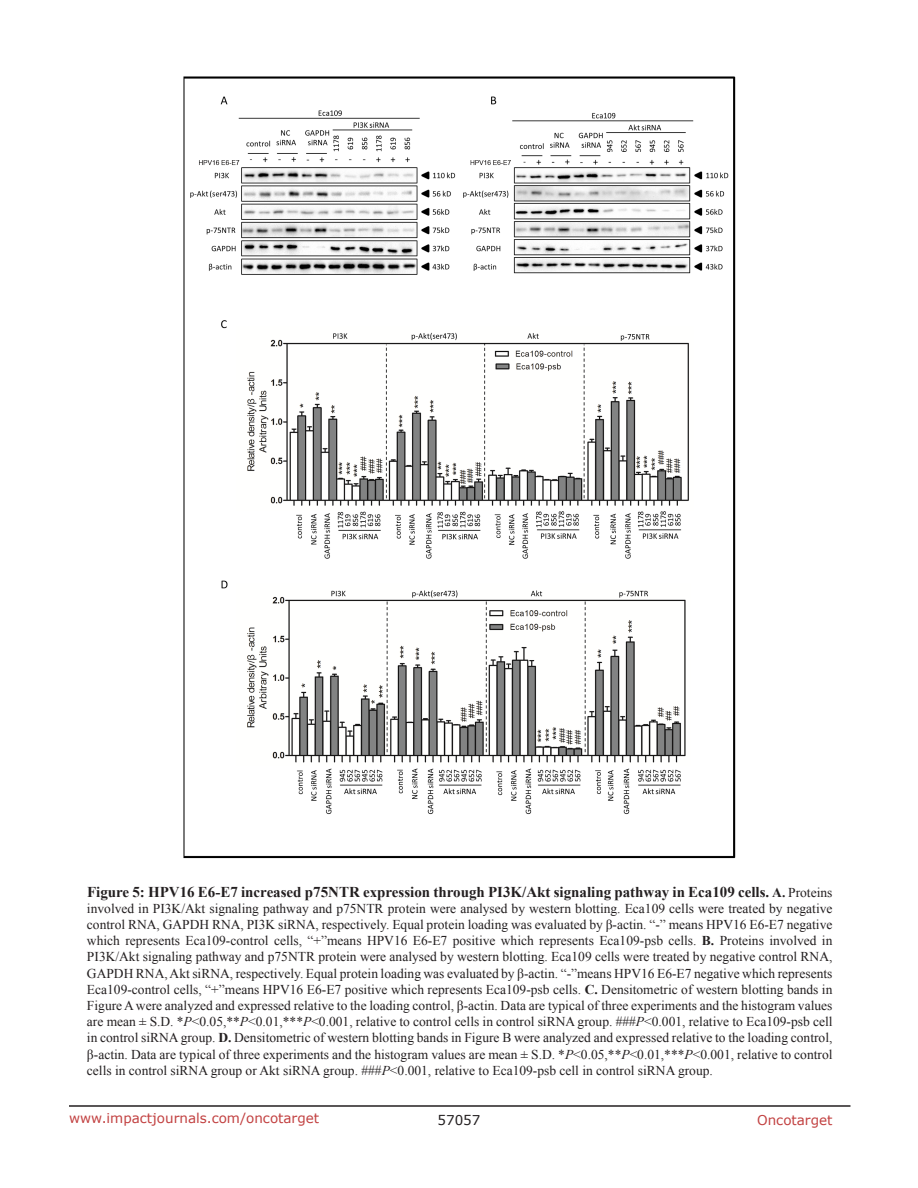
<style>
.page{position:relative;width:918px;height:1188px;background:#fff}
.page>*{position:absolute;margin:0;border:0;box-sizing:border-box;transform-origin:0 0}
.t1{font:700 15px "Times New Roman";color:#231f20}
.t2{font:13.5px/16.2px "Times New Roman";color:#231f20;text-align:justify}
.t3{font:13.5px "Verdana";color:#c24141}
.t4{font:13.5px "Verdana";color:#231f20}
.s1{font-size:13.5px}
.s2{font-weight:400;font-size:13.5px}
.s3{font-weight:700}
.s4{font-style:italic}
</style>
<div class="page">
<hr style="left:69px;top:1105px;width:781px;height:2px;background:#231f20">
<img style="left:183px;top:76px;width:553px;height:783px">
<p class="t1" style="left:87px;top:881px;width:747px">Figure 5: HPV16 E6-E7 increased p75NTR expression through PI3K/Akt signaling pathway in Eca109 cells. <span class="s1">A.</span> <span class="s2">Proteins</span></p>
<p class="t2" style="left:87px;top:900px;width:747px">involved in PI3K/Akt signaling pathway and p75NTR protein were analysed by western blotting. Eca109 cells were treated by negative control RNA, GAPDH RNA, PI3K siRNA, respectively. Equal protein loading was evaluated by β-actin. “-” means HPV16 E6-E7 negative which represents Eca109-control cells, “+”means HPV16 E6-E7 positive which represents Eca109-psb cells. <span class="s3">B.</span> Proteins involved in PI3K/Akt signaling pathway and p75NTR protein were analysed by western blotting. Eca109 cells were treated by negative control RNA, GAPDH RNA, Akt siRNA, respectively. Equal protein loading was evaluated by β-actin. “-”means HPV16 E6-E7 negative which represents Eca109-control cells, “+”means HPV16 E6-E7 positive which represents Eca109-psb cells. <span class="s3">C.</span> Densitometric of western blotting bands in Figure A were analyzed and expressed relative to the loading control, β-actin. Data are typical of three experiments and the histogram values are mean ± S.D. *<span class="s4">P</span>&lt;0.05,**<span class="s4">P</span>&lt;0.01,***<span class="s4">P</span>&lt;0.001, relative to control cells in control siRNA group. ###<span class="s4">P</span>&lt;0.001, relative to Eca109-psb cell in control siRNA group. <span class="s3">D.</span> Densitometric of western blotting bands in Figure B were analyzed and expressed relative to the loading control, β-actin. Data are typical of three experiments and the histogram values are mean ± S.D. *<span class="s4">P</span>&lt;0.05,**<span class="s4">P</span>&lt;0.01,***<span class="s4">P</span>&lt;0.001, relative to control cells in control siRNA group or Akt siRNA group. ###<span class="s4">P</span>&lt;0.001, relative to Eca109-psb cell in control siRNA group.</p>
<p class="t3" style="left:69px;top:1109px;width:252px">www.impactjournals.com/oncotarget</p>
<p class="t4" style="left:438px;top:1111px;width:44px">57057</p>
<p class="t3" style="left:757px;top:1111px;width:77px">Oncotarget</p>
</div>
